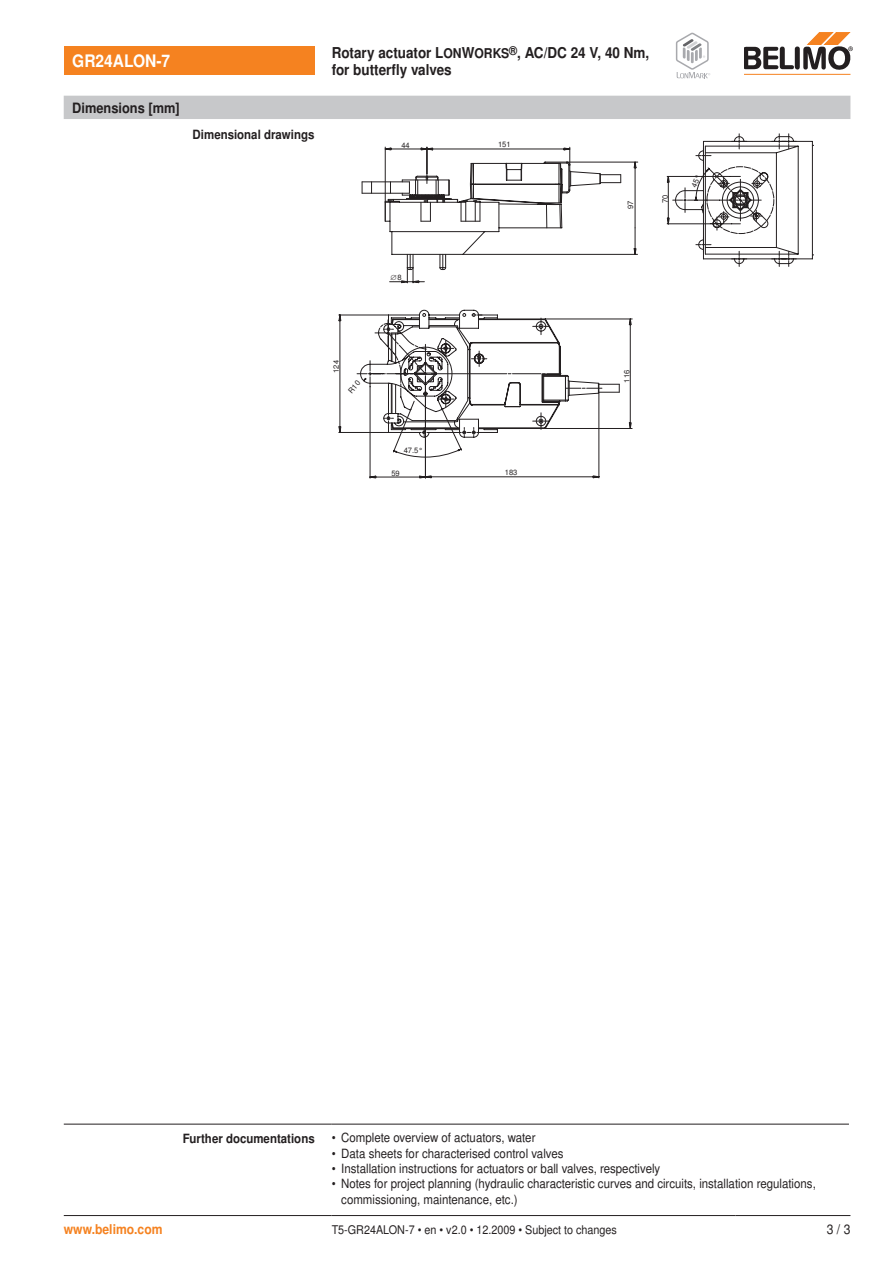
<style>
.page{position:relative;width:893px;height:1263px;background:#fff}
.page>*{position:absolute;margin:0;border:0;box-sizing:border-box;transform-origin:0 0}
.Überschrift_2_invers{font:700 17.25px "Nimbus Sans BEL";color:#fff;scale:.9 1}
.Überschrift_2{font:700 15px/16.5px "Nimbus Sans BEL";color:#231f20;scale:.9 1}
.Überschrift_Kapitel{font:700 14.25px "Nimbus Sans BEL";color:#231f20;scale:.9 1}
.www_links{font:700 13.5px "Nimbus Sans BEL";color:#f58220;scale:.9 1}
.Zahl_Seite_rechts{font:13.5px "Nimbus Sans BEL";color:#231f20;scale:.9 1}
.Sicherheitshinweise{font:12.75px/15.3px "Nimbus Sans BEL";color:#231f20;scale:.9 1}
.Marginalien{font:700 12.75px "Nimbus Sans BEL";color:#231f20;scale:.9 1}
.Lauftext_8{font:12px "Nimbus Sans BEL";color:#231f20;scale:.9 1}
.t1{font:7.5px "Nimbus Sans BEL";color:#231f20}
.s1{font-size:13.5px}
</style>
<div class="page">
<hr style="left:64px;top:1215px;width:268px;height:1px;background:#231f20">
<hr style="left:332px;top:1215px;width:404px;height:1px;background:#231f20">
<hr style="left:736px;top:1215px;width:114px;height:1px;background:#231f20">
<div style="left:64px;top:47px;width:251px;height:28px;background:#f58220"></div>
<hr style="left:744px;top:74px;width:106px;height:1px;background:#f58220">
<svg style="left:744px;top:33px;width:109px;height:37px"></svg>
<svg style="left:676px;top:33px;width:34px;height:45px"></svg>
<div style="left:64px;top:96px;width:786px;height:23px;background:#c7c8ca"></div>
<hr style="left:64px;top:1124px;width:268px;height:1px;background:#231f20">
<hr style="left:332px;top:1124px;width:517px;height:1px;background:#231f20">
<svg style="left:361px;top:134px;width:452px;height:150px"></svg>
<svg style="left:339px;top:309px;width:294px;height:170px"></svg>
<p class="Überschrift_2_invers" style="left:72px;top:51px;width:110px">GR24ALON-7</p>
<p class="Überschrift_2" style="left:332px;top:45px;width:354px">Rotary actuator L<span class="s1">ON</span>W<span class="s1">ORKS</span><sup>®</sup>, AC/DC 24 V, 40 Nm, for butterfly valves</p>
<p class="Überschrift_Kapitel" style="left:72px;top:99px;width:121px">Dimensions [mm]</p>
<p class="Marginalien" style="left:193px;top:127px;width:137px">Dimensional drawings</p>
<p class="t1" style="left:401px;top:140px;width:10px">44</p>
<p class="t1" style="left:498px;top:140px;width:14px">151</p>
<p class="t1" style="left:400px;top:143px;width:10px">44</p>
<p class="t1" style="left:497px;top:143px;width:14px">151</p>
<p class="t1" style="left:626px;top:209px;width:10px;rotate:-90deg">97</p>
<p class="t1" style="left:624px;top:212px;width:10px;rotate:-90deg">97</p>
<p class="t1" style="left:660px;top:203px;width:10px;rotate:-90deg">70</p>
<p class="t1" style="left:390px;top:273px;width:13px">∅8</p>
<p class="t1" style="left:389px;top:276px;width:13px">∅6</p>
<p class="t1" style="left:333px;top:370px;width:14px;rotate:-90deg">124</p>
<p class="t1" style="left:331px;top:373px;width:14px;rotate:-90deg">124</p>
<p class="t1" style="left:405px;top:443px;width:21px">47.5°</p>
<p class="t1" style="left:404px;top:446px;width:21px">47.5°</p>
<p class="t1" style="left:393px;top:465px;width:10px">59</p>
<p class="t1" style="left:506px;top:465px;width:14px">183</p>
<p class="t1" style="left:391px;top:468px;width:10px">59</p>
<p class="t1" style="left:505px;top:468px;width:14px">183</p>
<p class="t1" style="left:623px;top:380px;width:14px;rotate:-90deg">116</p>
<p class="t1" style="left:622px;top:382px;width:14px;rotate:-90deg">116</p>
<p class="Marginalien" style="left:183px;top:1131px;width:148px">Further documentations</p>
<p class="Sicherheitshinweise" style="left:332px;top:1130px;width:228px">• Complete overview of actuators, water</p>
<p class="Sicherheitshinweise" style="left:332px;top:1146px;width:259px">• Data sheets for characterised control valves</p>
<p class="Sicherheitshinweise" style="left:332px;top:1161px;width:367px">• Installation instructions for actuators or ball valves, respectively</p>
<p class="Sicherheitshinweise" style="left:341px;top:1176px;width:529px;text-indent:-10px">• Notes for project planning (hydraulic characteristic curves and circuits, installation regulations, commissioning, maintenance, etc.)</p>
<p class="www_links" style="left:64px;top:1221px;width:111px">www.belimo.com</p>
<p class="Lauftext_8" style="left:332px;top:1223px;width:318px">T5-GR24ALON-7 • en • v2.0 • 12.2009 • Subject to changes</p>
<p class="Zahl_Seite_rechts" style="left:837px;top:1221px;width:17px">/ 3</p>
</div>
